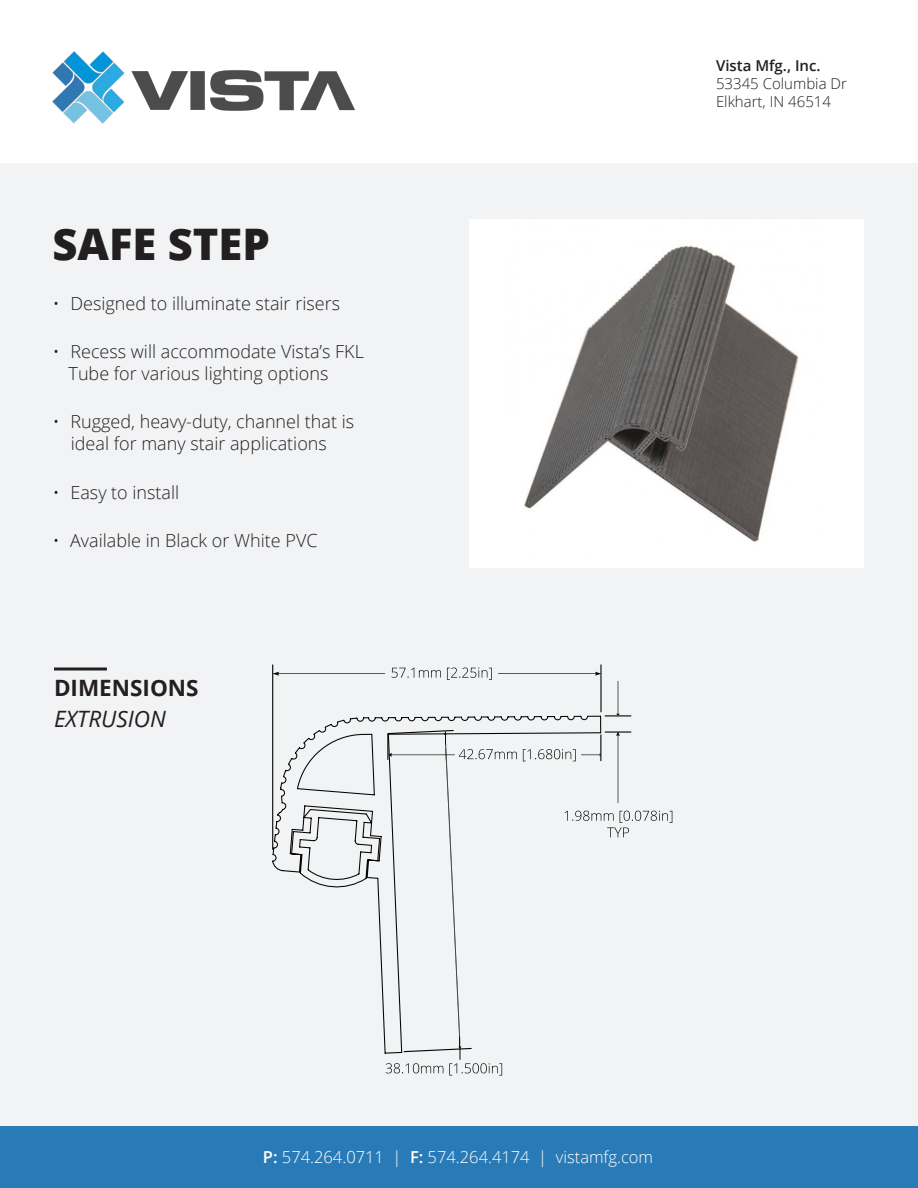
<style>
.page{position:relative;width:918px;height:1188px;background:#fff}
.page>*{position:absolute;margin:0;border:0;box-sizing:border-box;transform-origin:0 0}
.t1{font:800 43.5px "Open Sans";color:#231f20}
.t2{font:700 22.5px "Open Sans";color:#231f20}
.t3{font:italic 22.5px "Open Sans";color:#231f20}
.t4{font:300 18px/21.6px "Open Sans";color:#231f20}
.t5{font:300 16.5px "Open Sans";color:#fff}
.t6{font:300 15px/18px "Open Sans";color:#231f20}
.t7{font:600 15px "Open Sans";color:#231f20}
.s1{font-weight:600}
</style>
<div class="page">
<div style="left:0;top:164px;width:918px;height:962px;background:#f2f3f4"></div>
<div style="left:0;top:1126px;width:918px;height:62px;background:#297bb8"></div>
<img style="left:52px;top:51px;width:303px;height:73px">
<hr style="left:54px;top:667px;width:53px;height:3px;background:#231f20">
<div style="left:469px;top:219px;width:395px;height:349px;background:#fff"></div>
<img style="left:523px;top:245px;width:276px;height:297px">
<svg style="left:272px;top:664px;width:360px;height:389px"></svg>
<svg style="left:392px;top:668px;width:49px;height:10px"></svg>
<svg style="left:447px;top:668px;width:45px;height:12px"></svg>
<svg style="left:523px;top:749px;width:78px;height:12px"></svg>
<svg style="left:565px;top:811px;width:107px;height:26px"></svg>
<svg style="left:386px;top:732px;width:131px;height:344px"></svg>
<h1 class="t1" style="left:52px;top:219px;width:219px">SAFE STEP</h1>
<p class="t4" style="left:53px;top:294px;width:289px">• Designed to illuminate stair risers</p>
<p class="t4" style="left:69px;top:343px;width:297px;text-indent:-16px">• Recess will accommodate Vista’s FKL<br>Tube for various lighting options</p>
<p class="t4" style="left:53px;top:413px;width:303px;text-align:center">• Rugged, heavy-duty, channel that is ideal for many stair applications</p>
<p class="t4" style="left:53px;top:483px;width:128px">• Easy to install</p>
<p class="t4" style="left:53px;top:532px;width:266px">• Available in Black or White PVC</p>
<p class="t2" style="left:54px;top:679px;width:146px">DIMENSIONS</p>
<p class="t3" style="left:54px;top:710px;width:113px">EXTRUSION</p>
<p class="t7" style="left:716px;top:59px;width:106px">Vista Mfg., Inc.</p>
<p class="t6" style="left:716px;top:76px;width:132px">53345 Columbia Dr<br>Elkhart, IN 46514</p>
<p class="t5" style="left:263px;top:1151px;width:392px"><span class="s1">P:</span> 574.264.0711 | <span class="s1">F:</span> 574.264.4174 | vistamfg.com</p>
</div>
